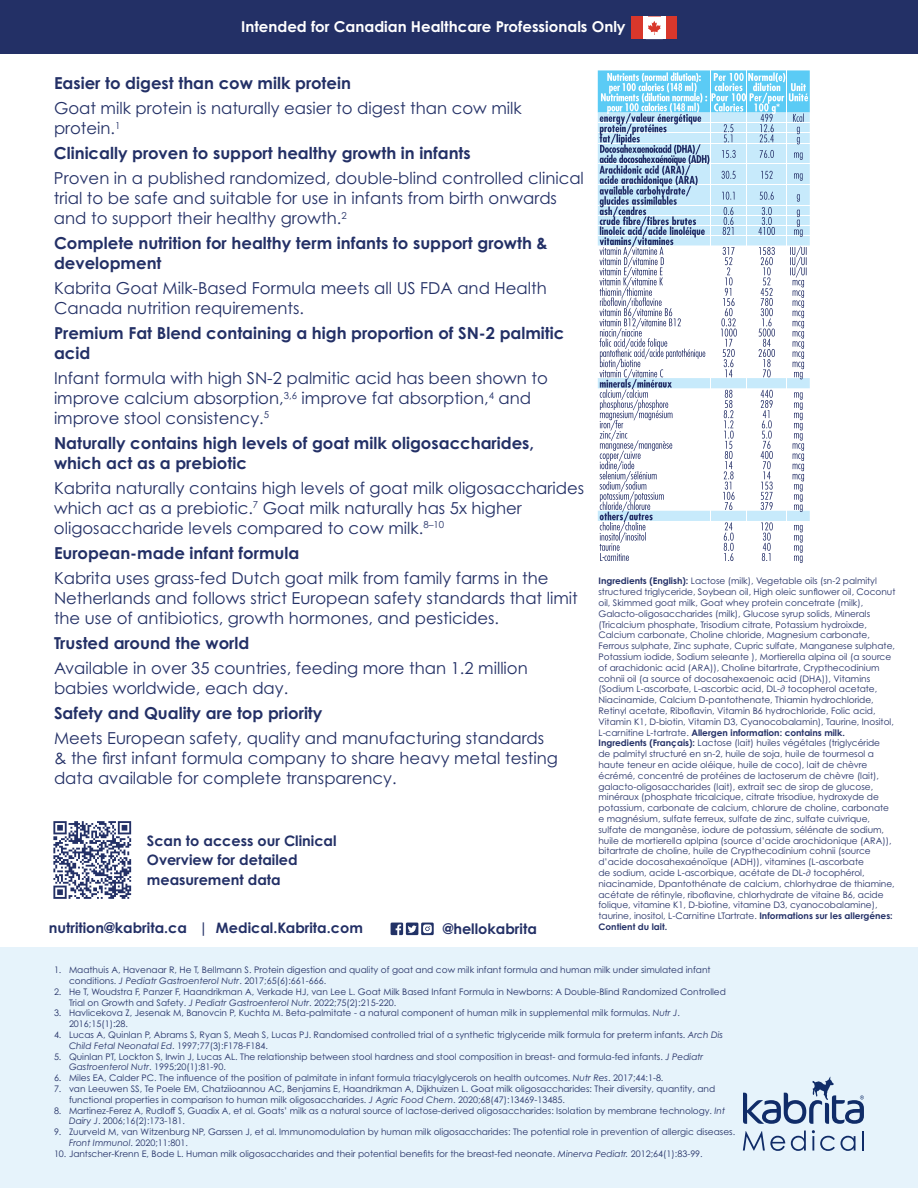
<style>
.page{position:relative;width:918px;height:1188px;background:#fff}
.page>*{position:absolute;margin:0;border:0;box-sizing:border-box;transform-origin:0 0}
.t1{font:16.5px/19.8px "Century Gothic Pro";color:#233066}
.t2{font:700 16.5px/19.8px "Century Gothic Pro";color:#233066}
.t3{font:700 15px "Century Gothic Pro";color:#fff}
.t4{font:700 14.4px/19.5px "Century Gothic Pro";color:#233066}
.t5{font:9px/10.8px "Century Gothic Pro";color:#233066}
.s1{font-weight:700}
.s2{font-style:italic}
</style>
<div class="page">
<div style="left:0;top:947px;width:918px;height:241px;background:#e6f3fb"></div>
<div style="left:0;top:0;width:918px;height:54px;background:#233066"></div>
<svg style="left:743px;top:1131px;width:42px;height:20px"></svg>
<svg style="left:791px;top:1131px;width:15px;height:20px"></svg>
<svg style="left:812px;top:1130px;width:23px;height:21px"></svg>
<svg style="left:841px;top:1136px;width:15px;height:15px"></svg>
<hr style="left:862px;top:1131px;width:2px;height:20px;background:#102c68">
<svg style="left:743px;top:1077px;width:121px;height:47px"></svg>
<svg style="left:391px;top:923px;width:43px;height:12px"></svg>
<svg style="left:53px;top:821px;width:79px;height:78px"></svg>
<svg style="left:53px;top:821px;width:78px;height:32px"></svg>
<svg style="left:597px;top:70px;width:213px;height:493px"></svg>
<div style="left:632px;top:17px;width:45px;height:22px;background:#d8372b"></div>
<svg style="left:647px;top:17px;width:14px;height:22px"></svg>
<hr style="left:643px;top:17px;width:4px;height:22px;background:#fff">
<div style="left:661px;top:17px;width:5px;height:22px;background:#fff"></div>
<h2 class="t3" style="left:241px;top:18px;width:386px">Intended for Canadian Healthcare Professionals Only</h2>
<h1 class="t2" style="left:54px;top:73px;width:299px">Easier to digest than cow milk protein</h1>
<h1 class="t1" style="left:54px;top:98px;width:469px">Goat milk protein is naturally easier to digest than cow milk protein.<sup>1</sup></h1>
<h1 class="t2" style="left:54px;top:143px;width:418px">Clinically proven to support healthy growth in infants</h1>
<h1 class="t1" style="left:54px;top:168px;width:531px">Proven in a published randomized, double-blind controlled clinical trial to be safe and suitable for use in infants from birth onwards and to support their healthy growth.<sup>2</sup></h1>
<h1 class="t2" style="left:54px;top:233px;width:495px">Complete nutrition for healthy term infants to support growth &amp; development</h1>
<h1 class="t1" style="left:54px;top:278px;width:494px">Kabrita Goat Milk-Based Formula meets all US FDA and Health<br>Canada nutrition requirements.</h1>
<h1 class="t2" style="left:54px;top:323px;width:512px">Premium Fat Blend containing a high proportion of SN-2 palmitic acid</h1>
<h1 class="t1" style="left:54px;top:368px;width:496px">Infant formula with high SN-2 palmitic acid has been shown to improve calcium absorption,<sup>3,6</sup> improve fat absorption,<sup>4</sup> and improve stool consistency.<sup>5</sup></h1>
<h1 class="t2" style="left:54px;top:433px;width:482px">Naturally contains high levels of goat milk oligosaccharides, which act as a prebiotic</h1>
<h1 class="t1" style="left:54px;top:478px;width:532px">Kabrita naturally contains high levels of goat milk oligosaccharides which act as a prebiotic.<sup>7</sup> Goat milk naturally has 5x higher oligosaccharide levels compared to cow milk.<sup>8–10</sup></h1>
<h1 class="t2" style="left:54px;top:543px;width:247px">European-made infant formula</h1>
<h1 class="t1" style="left:54px;top:568px;width:525px">Kabrita uses grass-fed Dutch goat milk from family farms in the<br>Netherlands and follows strict European safety standards that limit the use of antibiotics, growth hormones, and pesticides.</h1>
<h1 class="t2" style="left:54px;top:633px;width:197px">Trusted around the world</h1>
<h1 class="t1" style="left:54px;top:658px;width:475px">Available in over 35 countries, feeding more than 1.2 million babies worldwide, each day.</h1>
<h1 class="t2" style="left:54px;top:703px;width:270px">Safety and Quality are top priority</h1>
<h1 class="t1" style="left:54px;top:728px;width:505px">Meets European safety, quality and manufacturing standards &amp; the first infant formula company to share heavy metal testing data available for complete transparency.</h1>
<h3 class="t4" style="left:147px;top:831px;width:191px">Scan to access our Clinical<br>Overview for detailed measurement data</h3>
<h3 class="t4" style="left:49px;top:918px;width:316px">nutrition@kabrita.ca | Medical.Kabrita.com</h3>
<h3 class="t4" style="left:443px;top:919px;width:96px">@hellokabrita</h3>
<p class="t5" style="left:598px;top:576px;width:298px"><span class="s1">Ingredients (English):</span> Lactose (milk), Vegetable oils (sn-2 palmityl structured triglyceride, Soybean oil, High oleic sunflower oil, Coconut oil, Skimmed goat milk, Goat whey protein concetrate (milk), Galacto-oligosaccharides (milk), Glucose syrup solids, Minerals (Tricalcium phosphate, Trisodium citrate, Potassium hydroixde, Calcium carbonate, Choline chloride, Magnesium carbonate, Ferrous sulphate, Zinc suphate, Cupric sulfate, Manganese sulphate, Potassium iodide, Sodium seleante ), Mortierella alpina oil (a source of arachidonic acid (ARA)), Choline bitartrate, Crypthecodinium cohnii oil (a source of docosahexaenoic acid (DHA)), Vitamins (Sodium L-ascorbate, L-ascorbic acid, DL-∂ tocopherol acetate, Niacinamide, Calcium D-pantothenate, Thiamin hydrochloride, Retinyl acetate, Riboflavin, Vitamin B6 hydrochloride, Folic acid, Vitamin K1, D-biotin, Vitamin D3, Cyanocobalamin), Taurine, Inositol, L-carnitine L-tartrate. <span class="s1">Allergen information: contains milk.<br>Ingredients (Français):</span> Lactose (lait) huiles végétales (triglycéride<br>de palmityl structuré en sn-2, huile de soja, huile de tourmesol a haute teneur en acide oléique, huile de coco), lait de chèvre écrémé, concentré de protéines de lactoserum de chèvre (lait), galacto-oligosaccharides (lait), extrait sec de sirop de glucose, minéraux (phosphate tricalcique, citrate trisodiue, hydroxyde de potassium, carbonate de calcium, chlorure de choline, carbonate e magnésium, sulfate ferreux, sulfate de zinc, sulfate cuivrique, sulfate de manganèse, iodure de potassium, sélénate de sodium, huile de mortierella aplpina (source d’acide arochidonique (ARA)), bitartrate de choline, huile de Crypthecodinium cohnii (source d’acide docosahexaénoïque (ADH)), vitamines (L-ascorbate<br>de sodium, acide L-ascorbique, acétate de DL-∂ tocophérol, niacinamide, Dpantothénate de calcium, chlorhydrae de thiamine, acétate de rétinyle, riboflavine, chlorhydrate de vitaine B6, acide folique, vitamine K1, D-biotine, vitamine D3, cyanocobalamine), taurine, inositol, L-Carnitine LTartrate. <span class="s1">Informations sur les allergénes:<br>Contient du lait.</span></p>
<p class="t5" style="left:69px;top:964px;width:643px;text-indent:-15px">1. Maathuis A, Havenaar R, He T, Bellmann S. Protein digestion and quality of goat and cow milk infant formula and human milk under simulated infant conditions. <span class="s2">J Pediatr Gastroenterol Nutr</span>. 2017;65(6):661-666.</p>
<p class="t5" style="left:69px;top:986px;width:658px;text-indent:-15px">2. He T, Woudstra F, Panzer F, Haandrikman A, Verkade HJ, van Lee L. Goat Milk Based Infant Formula in Newborns: A Double-Blind Randomized Controlled<br>Trial on Growth and Safety. <span class="s2">J Pediatr Gastroenterol Nutr</span>. 2022;75(2):215-220.</p>
<p class="t5" style="left:69px;top:1008px;width:613px;text-indent:-15px">3. Havlicekova Z, Jesenak M, Banovcin P, Kuchta M. Beta-palmitate - a natural component of human milk in supplemental milk formulas. <span class="s2">Nutr J</span>.<br>2016;15(1):28.</p>
<p class="t5" style="left:69px;top:1029px;width:655px;text-indent:-15px">4. Lucas A, Quinlan P, Abrams S, Ryan S, Meah S, Lucas PJ. Randomised controlled trial of a synthetic triglyceride milk formula for preterm infants. <span class="s2">Arch Dis<br>Child Fetal Neonatal Ed</span>. 1997;77(3):F178-F184.</p>
<p class="t5" style="left:69px;top:1051px;width:636px;text-indent:-15px">5. Quinlan PT, Lockton S, Irwin J, Lucas AL. The relationship between stool hardness and stool composition in breast- and formula-fed infants. <span class="s2">J Pediatr<br>Gastroenterol Nutr</span>. 1995;20(1):81-90.</p>
<p class="t5" style="left:54px;top:1072px;width:611px">6. Miles EA, Calder PC. The influence of the position of palmitate in infant formula triacylglycerols on health outcomes. <span class="s2">Nutr Res</span>. 2017;44:1-8.</p>
<p class="t5" style="left:69px;top:1083px;width:648px;text-indent:-15px">7. van Leeuwen SS, Te Poele EM, Chatziioannou AC, Benjamins E, Haandrikman A, Dijkhuizen L. Goat milk oligosaccharides: Their diversity, quantity, and functional properties in comparison to human milk oligosaccharides. <span class="s2">J Agric Food Chem</span>. 2020;68(47):13469-13485.</p>
<p class="t5" style="left:69px;top:1105px;width:658px;text-indent:-15px">8. Martinez-Ferez A, Rudloff S, Guadix A, et al. Goats’ milk as a natural source of lactose-derived oligosaccharides: Isolation by membrane technology. <span class="s2">Int<br>Dairy J</span>. 2006;16(2):173-181.</p>
<p class="t5" style="left:69px;top:1126px;width:668px;text-indent:-15px">9. Zuurveld M, van Witzenburg NP, Garssen J, et al. Immunomodulation by human milk oligosaccharides: The potential role in prevention of allergic diseases.<br><span class="s2">Front Immunol</span>. 2020;11:801.</p>
<p class="t5" style="left:54px;top:1148px;width:650px">10. Jantscher-Krenn E, Bode L. Human milk oligosaccharides and their potential benefits for the breast-fed neonate. <span class="s2">Minerva Pediatr.</span> 2012;64(1):83-99.</p>
</div>
